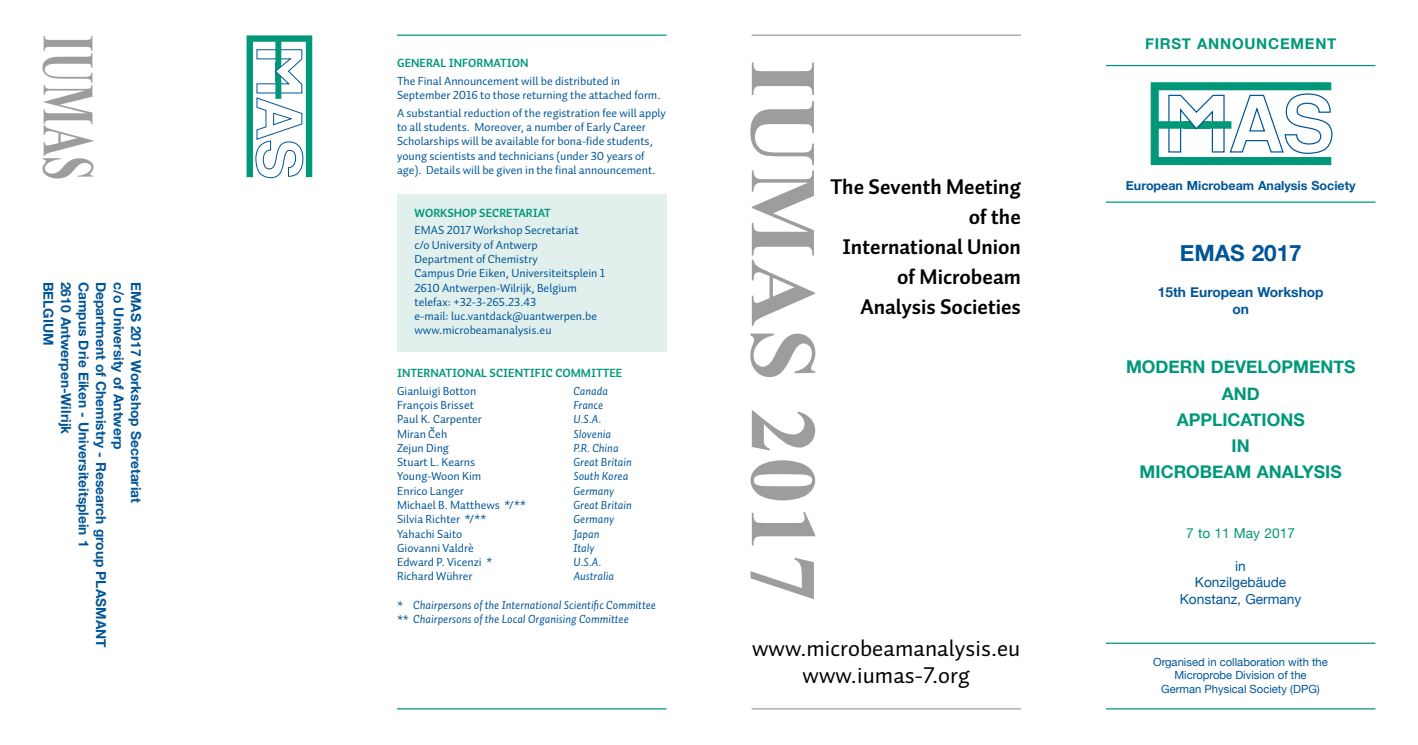
<style>
.page{position:relative;width:1418px;height:745px;background:#fff}
.page>*{position:absolute;margin:0;border:0;box-sizing:border-box;transform-origin:0 0}
.t1{font:700 93.75px "Times New Roman";letter-spacing:.02em;color:#9d9d9c}
.t2{font:700 72.5px "Times New Roman";color:#9d9d9c;scale:.6 1}
.t3{font:23.12px/27.8px "Auto 1 Regular LF";letter-spacing:.005em;color:#000;text-align:center}
.t4{font:700 22.5px "Helvetica Neue";color:#005597}
.t5{font:700 21.25px/30px "Auto 1";color:#000;text-align:right}
.t6{font:700 17.5px/26.2px "Helvetica Neue";color:#009879;text-align:center}
.t7{font:700 15px "Helvetica Neue";letter-spacing:.05em;color:#009879}
.t8{font:15px "Auto 1";color:#005597}
.t9{font:700 13.75px/17.5px "Helvetica Neue";color:#005597;text-align:center}
.t10{font:13.75px/16.5px "Helvetica Neue";color:#005597;text-align:center}
.t11{font:13.75px "Helvetica Neue";color:#009879}
.t12{font:700 12.5px "Helvetica Neue";color:#005597}
.t13{font:11.88px/14.2px "Auto 1 Regular LF";color:#005597}
.t14{font:italic 11.88px/14.2px "Auto 1";color:#005597}
.t15{font:11.88px "Auto 1";color:#005597}
.t16{font:700 11.88px "Auto 1";color:#009879}
.t17{font:11.25px/13.5px "Helvetica Neue";color:#005597;text-align:center}
</style>
<div class="page">
<div style="left:397px;top:194px;width:269px;height:157px;background:#e1f0ec"></div>
<hr style="left:1106px;top:642px;width:269px;height:1px;background:#009879">
<svg style="left:1150px;top:82px;width:183px;height:83px"></svg>
<svg style="left:246px;top:35px;width:66px;height:144px"></svg>
<hr style="left:397px;top:35px;width:269px;height:1px;background:#009879">
<hr style="left:751px;top:35px;width:269px;height:1px;background:#9d9d9c">
<hr style="left:1106px;top:65px;width:269px;height:1px;background:#009879">
<hr style="left:1106px;top:201px;width:269px;height:2px;background:#009879">
<hr style="left:397px;top:707px;width:269px;height:2px;background:#009879">
<hr style="left:751px;top:707px;width:269px;height:2px;background:#9d9d9c">
<hr style="left:1106px;top:707px;width:269px;height:2px;background:#009879">
<h2 class="t2" style="left:118px;top:35px;width:243px;rotate:90deg">IUMAS</h2>
<p class="t9" style="left:57px;top:281px;width:65px;rotate:90deg">BELGIUM</p>
<p class="t9" style="left:74px;top:281px;width:154px;rotate:90deg">2610 Antwerpen-Wilrijk</p>
<p class="t9" style="left:92px;top:281px;width:267px;rotate:90deg">Campus Drie Eiken - Universiteitsplein 1</p>
<p class="t9" style="left:109px;top:281px;width:367px;rotate:90deg">Department of Chemistry - Research group PLASMANT</p>
<p class="t9" style="left:127px;top:281px;width:169px;rotate:90deg">c/o University of Antwerp</p>
<p class="t9" style="left:144px;top:281px;width:223px;rotate:90deg">EMAS 2017 Workshop Secretariat</p>
<p class="t16" style="left:397px;top:55px;width:133px">GENERAL INFORMATION</p>
<p class="t13" style="left:397px;top:73px;width:265px">The Final Announcement will be distributed in<br>September 2016 to those returning the attached form.</p>
<p class="t13" style="left:397px;top:105px;width:270px">A substantial reduction of the registration fee will apply to all students. Moreover, a number of Early Career Scholarships will be available for bona-fide students, young scientists and technicians (under 30 years of age). Details will be given in the final announcement.</p>
<p class="t16" style="left:414px;top:205px;width:138px">WORKSHOP SECRETARIAT</p>
<p class="t13" style="left:414px;top:223px;width:192px">EMAS 2017 Workshop Secretariat<br>c/o University of Antwerp<br>Department of Chemistry<br>Campus Drie Eiken, Universiteitsplein 1<br>2610 Antwerpen-Wilrijk, Belgium telefax: +32-3-265.23.43<br>e-mail: luc.vantdack@uantwerpen.be www.microbeamanalysis.eu</p>
<p class="t16" style="left:397px;top:365px;width:227px">INTERNATIONAL SCIENTIFIC COMMITTEE</p>
<p class="t15" style="left:397px;top:383px;width:81px">Gianluigi Botton</p>
<p class="t14" style="left:573px;top:383px;width:36px">Canada</p>
<p class="t15" style="left:397px;top:397px;width:78px">François Brisset</p>
<p class="t14" style="left:573px;top:397px;width:31px">France</p>
<p class="t15" style="left:397px;top:411px;width:86px">Paul K. Carpenter</p>
<p class="t14" style="left:573px;top:412px;width:29px">U.S.A.</p>
<p class="t15" style="left:397px;top:426px;width:52px">Miran Ceh</p>
<p class="t14" style="left:573px;top:426px;width:39px">Slovenia</p>
<p class="t15" style="left:397px;top:440px;width:53px">Zejun Ding</p>
<p class="t14" style="left:573px;top:440px;width:47px">P.R. China</p>
<p class="t15" style="left:397px;top:454px;width:80px">Stuart L. Kearns</p>
<p class="t14" style="left:573px;top:454px;width:60px">Great Britain</p>
<p class="t15" style="left:397px;top:468px;width:86px">Young-Woon Kim</p>
<p class="t14" style="left:573px;top:469px;width:56px">South Korea</p>
<p class="t15" style="left:397px;top:483px;width:68px">Enrico Langer</p>
<p class="t14" style="left:573px;top:483px;width:42px">Germany</p>
<p class="t15" style="left:397px;top:497px;width:130px">Michael B. Matthews */**</p>
<p class="t14" style="left:573px;top:497px;width:60px">Great Britain</p>
<p class="t15" style="left:397px;top:511px;width:91px">Silvia Richter */**</p>
<p class="t14" style="left:573px;top:511px;width:42px">Germany</p>
<p class="t15" style="left:397px;top:525px;width:67px">Yahachi Saito</p>
<p class="t14" style="left:573px;top:526px;width:27px">Japan</p>
<p class="t15" style="left:397px;top:540px;width:78px">Giovanni Valdrè</p>
<p class="t14" style="left:573px;top:540px;width:23px">Italy</p>
<p class="t15" style="left:397px;top:554px;width:97px">Edward P. Vicenzi *</p>
<p class="t14" style="left:573px;top:554px;width:29px">U.S.A.</p>
<p class="t15" style="left:397px;top:568px;width:77px">Richard Wührer</p>
<p class="t14" style="left:573px;top:568px;width:42px">Australia</p>
<p class="t14" style="left:397px;top:597px;width:260px">* Chairpersons of the International Scientific Committee ** Chairpersons of the Local Organising Committee</p>
<p class="t8" style="left:430px;top:423px;width:7px">ˇ</p>
<h1 class="t1" style="left:848px;top:60px;width:542px;rotate:90deg">IUMAS 2017</h1>
<h3 class="t5" style="left:830px;top:171px;width:192px">The Seventh Meeting of the<br>International Union of Microbeam<br>Analysis Societies</h3>
<h3 class="t3" style="left:752px;top:633px;width:270px">www.microbeamanalysis.eu www.iumas-7.org</h3>
<p class="t7" style="left:1145px;top:32px;width:193px">FIRST ANNOUNCEMENT</p>
<p class="t12" style="left:1125px;top:175px;width:231px">European Microbeam Analysis Society</p>
<h3 class="t4" style="left:1179px;top:235px;width:123px">EMAS 2017</h3>
<p class="t9" style="left:1157px;top:283px;width:167px">15th European Workshop on</p>
<h3 class="t6" style="left:1126px;top:354px;width:231px">MODERN DEVELOPMENTS<br>AND<br>APPLICATIONS<br>IN<br>MICROBEAM ANALYSIS</h3>
<p class="t11" style="left:1186px;top:522px;width:110px">7 to 11 May 2017</p>
<p class="t10" style="left:1179px;top:558px;width:123px">in<br>Konzilgebäude<br>Konstanz, Germany</p>
<p class="t17" style="left:1153px;top:655px;width:176px">Organised in collaboration with the<br>Microprobe Division of the<br>German Physical Society (DPG)</p>
</div>
